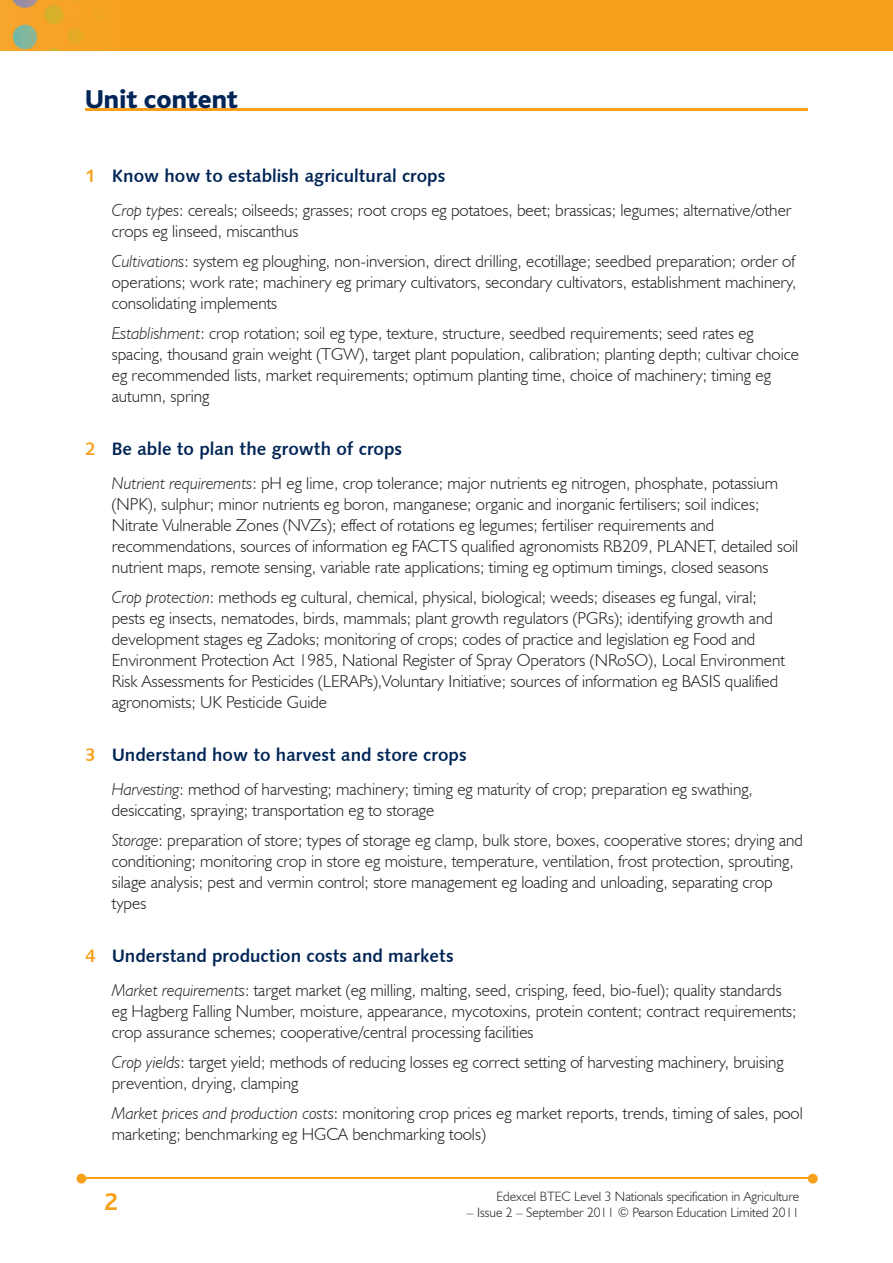
<style>
.page{position:relative;width:893px;height:1263px;background:#fff}
.page>*{position:absolute;margin:0;border:0;box-sizing:border-box;transform-origin:0 0}
.t1{font:800 27px "Bliss";color:#002556}
.t2{font:700 25.5px "Bliss";color:#f6a01b}
.t3{font:18px "Humanist 531 BT Bold A";color:#002556}
.t4{font:300 17.25px/21px "Humanist 521 BT";color:#231f20}
.t5{font:300 13.5px "Humanist 521 BT";color:#231f20}
.s1{color:#f6a01b}
.s2{font-style:italic}
</style>
<div class="page">
<img style="left:0;top:0;width:893px;height:51px">
<hr style="left:82px;top:1178px;width:728px;height:1px;background:#f6a01b">
<svg style="left:808px;top:1174px;width:10px;height:9px"></svg>
<svg style="left:77px;top:1174px;width:9px;height:9px"></svg>
<hr style="left:85px;top:108px;width:723px;height:2px;background:#f6a01b">
<h1 class="t1" style="left:85px;top:85px;width:154px">Unit content</h1>
<p class="t3" style="left:85px;top:164px;width:362px"><span class="s1">1</span> Know how to establish agricultural crops</p>
<p class="t4" style="left:112px;top:199px;width:681px"><span class="s2">Crop types</span>: cereals; oilseeds; grasses; root crops eg potatoes, beet; brassicas; legumes; alternative/other crops eg linseed, miscanthus</p>
<p class="t4" style="left:112px;top:250px;width:686px;text-align:justify"><span class="s2">Cultivations</span>: system eg ploughing, non-inversion, direct drilling, ecotillage; seedbed preparation; order of operations; work rate; machinery eg primary cultivators, secondary cultivators, establishment machinery, consolidating implements</p>
<p class="t4" style="left:112px;top:322px;width:689px"><span class="s2">Establishment</span>: crop rotation; soil eg type, texture, structure, seedbed requirements; seed rates eg spacing, thousand grain weight (TGW), target plant population, calibration; planting depth; cultivar choice eg recommended lists, market requirements; optimum planting time, choice of machinery; timing eg autumn, spring</p>
<p class="t3" style="left:85px;top:437px;width:319px"><span class="s1">2</span> Be able to plan the growth of crops</p>
<p class="t4" style="left:112px;top:472px;width:688px"><span class="s2">Nutrient requirements</span>: pH eg lime, crop tolerance; major nutrients eg nitrogen, phosphate, potassium (NPK), sulphur; minor nutrients eg boron, manganese; organic and inorganic fertilisers; soil indices; Nitrate Vulnerable Zones (NVZs); effect of rotations eg legumes; fertiliser requirements and recommendations, sources of information eg FACTS qualified agronomists RB209, PLANET, detailed soil nutrient maps, remote sensing, variable rate applications; timing eg optimum timings, closed seasons</p>
<p class="t4" style="left:112px;top:586px;width:675px"><span class="s2">Crop protection</span>: methods eg cultural, chemical, physical, biological; weeds; diseases eg fungal, viral; pests eg insects, nematodes, birds, mammals; plant growth regulators (PGRs); identifying growth and development stages eg Zadoks; monitoring of crops; codes of practice and legislation eg Food and Environment Protection Act 1985, National Register of Spray Operators (NRoSO), Local Environment Risk Assessments for Pesticides (LERAPs),Voluntary Initiative; sources of information eg BASIS qualified agronomists; UK Pesticide Guide</p>
<p class="t3" style="left:85px;top:743px;width:383px"><span class="s1">3</span> Understand how to harvest and store crops</p>
<p class="t4" style="left:112px;top:778px;width:643px"><span class="s2">Harvesting</span>: method of harvesting; machinery; timing eg maturity of crop; preparation eg swathing, desiccating, spraying; transportation eg to storage</p>
<p class="t4" style="left:112px;top:829px;width:693px"><span class="s2">Storage</span>: preparation of store; types of storage eg clamp, bulk store, boxes, cooperative stores; drying and conditioning; monitoring crop in store eg moisture, temperature, ventilation, frost protection, sprouting, silage analysis; pest and vermin control; store management eg loading and unloading, separating crop types</p>
<p class="t3" style="left:85px;top:944px;width:370px"><span class="s1">4</span> Understand production costs and markets</p>
<p class="t4" style="left:112px;top:979px;width:686px"><span class="s2">Market requirements</span>: target market (eg milling, malting, seed, crisping, feed, bio-fuel); quality standards eg Hagberg Falling Number, moisture, appearance, mycotoxins, protein content; contract requirements; crop assurance schemes; cooperative/central processing facilities</p>
<p class="t4" style="left:112px;top:1051px;width:673px"><span class="s2">Crop yields</span>: target yield; methods of reducing losses eg correct setting of harvesting machinery, bruising prevention, drying, clamping</p>
<p class="t4" style="left:112px;top:1102px;width:692px"><span class="s2">Market prices and production costs</span>: monitoring crop prices eg market reports, trends, timing of sales, pool marketing; benchmarking eg HGCA benchmarking tools)</p>
<h2 class="t2" style="left:104px;top:1188px;width:15px">2</h2>
<p class="t5" style="left:497px;top:1188px;width:304px">Edexcel BTEC Level 3 Nationals specification in Agriculture</p>
<p class="t5" style="left:467px;top:1204px;width:334px">– Issue 2 – September 2011 © Pearson Education Limited 2011</p>
</div>
